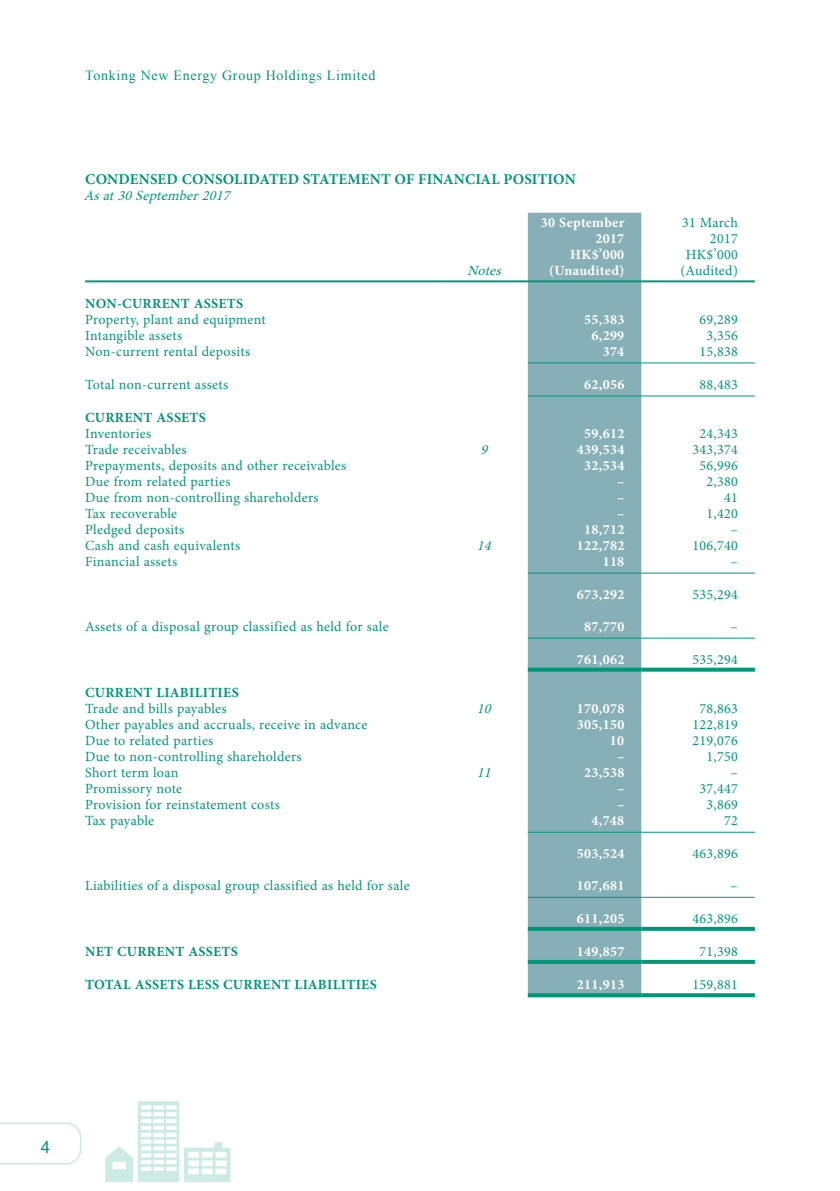
<style>
.page{position:relative;width:840px;height:1191px;background:#fff}
.page>*{position:absolute;margin:0;border:0;box-sizing:border-box;transform-origin:0 0}
.t1{font:700 17px "M Hei HK";color:#009778}
.t2{font:700 15px "Minion Pro";letter-spacing:.01em;color:#009778}
.t3{font:14px/16px "Minion Pro";letter-spacing:.025em;color:#009778;text-align:right}
.t4{font:700 14px/16px "Minion Pro";letter-spacing:.02em;color:#fff;text-align:right}
.t5{font:700 14px "Minion Pro";letter-spacing:.02em;color:#009778}
.t6{font:14px "Times New Roman";letter-spacing:.05em;color:#009778}
.t7{font:italic 14px "Minion Pro";color:#009778}
</style>
<div class="page">
<svg style="left:105px;top:1101px;width:125px;height:81px"></svg>
<svg style="left:0;top:1122px;width:81px;height:42px"></svg>
<div style="left:527px;top:213px;width:114px;height:780px;background:#87afb7"></div>
<hr style="left:85px;top:280px;width:357px;height:2px;background:#009778">
<hr style="left:442px;top:280px;width:85px;height:2px;background:#009778">
<hr style="left:527px;top:280px;width:114px;height:2px;background:#009778">
<hr style="left:641px;top:280px;width:113px;height:2px;background:#009778">
<hr style="left:527px;top:362px;width:114px;height:1px;background:#009778">
<hr style="left:641px;top:362px;width:113px;height:1px;background:#009778">
<hr style="left:527px;top:395px;width:114px;height:1px;background:#009778">
<hr style="left:641px;top:395px;width:113px;height:1px;background:#009778">
<hr style="left:527px;top:572px;width:114px;height:1px;background:#009778">
<hr style="left:641px;top:572px;width:113px;height:1px;background:#009778">
<hr style="left:527px;top:637px;width:114px;height:1px;background:#009778">
<hr style="left:641px;top:637px;width:113px;height:1px;background:#009778">
<svg style="left:527px;top:667px;width:114px;height:4px"></svg>
<svg style="left:641px;top:667px;width:113px;height:4px"></svg>
<hr style="left:527px;top:831px;width:114px;height:1px;background:#009778">
<hr style="left:641px;top:831px;width:113px;height:1px;background:#009778">
<hr style="left:527px;top:896px;width:114px;height:1px;background:#009778">
<hr style="left:641px;top:896px;width:113px;height:1px;background:#009778">
<svg style="left:527px;top:927px;width:114px;height:4px"></svg>
<svg style="left:641px;top:927px;width:113px;height:4px"></svg>
<svg style="left:527px;top:960px;width:114px;height:4px"></svg>
<svg style="left:641px;top:960px;width:113px;height:4px"></svg>
<svg style="left:527px;top:993px;width:114px;height:4px"></svg>
<svg style="left:641px;top:993px;width:113px;height:4px"></svg>
<p class="t6" style="left:85px;top:66px;width:292px">Tonking New Energy Group Holdings Limited</p>
<p class="t2" style="left:85px;top:168px;width:492px">CONDENSED CONSOLIDATED STATEMENT OF FINANCIAL POSITION</p>
<p class="t7" style="left:84px;top:186px;width:152px">Asat30September2017</p>
<p class="t4" style="left:540px;top:214px;width:85px">30 September<br>2017</p>
<p class="t3" style="left:681px;top:214px;width:57px">31 March<br>2017</p>
<p class="t4" style="left:570px;top:246px;width:56px">HK$’000</p>
<p class="t3" style="left:685px;top:246px;width:54px">HK$’000</p>
<p class="t7" style="left:466px;top:261px;width:40px">Notes</p>
<p class="t4" style="left:549px;top:262px;width:77px">(Unaudited)</p>
<p class="t3" style="left:680px;top:262px;width:59px">(Audited)</p>
<p class="t5" style="left:85px;top:294px;width:159px">NON-CURRENT ASSETS</p>
<p class="t3" style="left:85px;top:311px;width:182px">Property, plant and equipment</p>
<p class="t4" style="left:584px;top:311px;width:42px">55,383</p>
<p class="t3" style="left:699px;top:311px;width:40px">69,289</p>
<p class="t3" style="left:85px;top:327px;width:99px">Intangible assets</p>
<p class="t4" style="left:591px;top:327px;width:34px">6,299</p>
<p class="t3" style="left:706px;top:327px;width:33px">3,356</p>
<p class="t3" style="left:85px;top:343px;width:166px">Non-current rental deposits</p>
<p class="t4" style="left:602px;top:343px;width:23px">374</p>
<p class="t3" style="left:699px;top:343px;width:40px">15,838</p>
<p class="t3" style="left:85px;top:376px;width:145px">Total non-current assets</p>
<p class="t4" style="left:584px;top:376px;width:42px">62,056</p>
<p class="t3" style="left:699px;top:376px;width:40px">88,483</p>
<p class="t5" style="left:85px;top:408px;width:122px">CURRENT ASSETS</p>
<p class="t3" style="left:85px;top:425px;width:68px">Inventories</p>
<p class="t4" style="left:584px;top:425px;width:42px">59,612</p>
<p class="t3" style="left:699px;top:425px;width:40px">24,343</p>
<p class="t3" style="left:85px;top:441px;width:103px">Trade receivables</p>
<p class="t7" style="left:480px;top:440px;width:13px">9</p>
<p class="t4" style="left:576px;top:441px;width:49px">439,534</p>
<p class="t3" style="left:692px;top:441px;width:47px">343,374</p>
<p class="t3" style="left:85px;top:457px;width:262px">Prepayments, deposits and other receivables</p>
<p class="t4" style="left:584px;top:457px;width:42px">32,534</p>
<p class="t3" style="left:699px;top:457px;width:40px">56,996</p>
<p class="t3" style="left:85px;top:473px;width:147px">Due from related parties</p>
<p class="t4" style="left:616px;top:473px;width:9px">–</p>
<p class="t3" style="left:706px;top:473px;width:33px">2,380</p>
<p class="t3" style="left:85px;top:489px;width:235px">Due from non-controlling shareholders</p>
<p class="t4" style="left:616px;top:489px;width:9px">–</p>
<p class="t3" style="left:723px;top:489px;width:15px">41</p>
<p class="t3" style="left:85px;top:506px;width:93px">Tax recoverable</p>
<p class="t4" style="left:616px;top:505px;width:9px">–</p>
<p class="t3" style="left:706px;top:506px;width:33px">1,420</p>
<p class="t3" style="left:85px;top:522px;width:100px">Pledged deposits</p>
<p class="t4" style="left:584px;top:521px;width:42px">18,712</p>
<p class="t3" style="left:730px;top:522px;width:9px">–</p>
<p class="t3" style="left:85px;top:538px;width:156px">Cash and cash equivalents</p>
<p class="t7" style="left:476px;top:536px;width:20px">14</p>
<p class="t4" style="left:576px;top:537px;width:49px">122,782</p>
<p class="t3" style="left:692px;top:537px;width:47px">106,740</p>
<p class="t3" style="left:85px;top:553px;width:93px">Financial assets</p>
<p class="t4" style="left:602px;top:553px;width:23px">118</p>
<p class="t3" style="left:730px;top:553px;width:9px">–</p>
<p class="t4" style="left:576px;top:586px;width:49px">673,292</p>
<p class="t3" style="left:692px;top:587px;width:47px">535,294</p>
<p class="t3" style="left:85px;top:619px;width:305px">Assets of a disposal group classified as held for sale</p>
<p class="t4" style="left:584px;top:618px;width:42px">87,770</p>
<p class="t3" style="left:730px;top:619px;width:9px">–</p>
<p class="t4" style="left:576px;top:651px;width:49px">761,062</p>
<p class="t3" style="left:692px;top:652px;width:47px">535,294</p>
<p class="t5" style="left:85px;top:683px;width:155px">CURRENT LIABILITIES</p>
<p class="t3" style="left:85px;top:701px;width:143px">Trade and bills payables</p>
<p class="t7" style="left:476px;top:699px;width:20px">10</p>
<p class="t4" style="left:576px;top:700px;width:49px">170,078</p>
<p class="t3" style="left:699px;top:701px;width:40px">78,863</p>
<p class="t3" style="left:85px;top:717px;width:284px">Other payables and accruals, receive in advance</p>
<p class="t4" style="left:576px;top:716px;width:49px">305,150</p>
<p class="t3" style="left:692px;top:717px;width:47px">122,819</p>
<p class="t3" style="left:85px;top:733px;width:130px">Due to related parties</p>
<p class="t4" style="left:609px;top:732px;width:16px">10</p>
<p class="t3" style="left:692px;top:733px;width:47px">219,076</p>
<p class="t3" style="left:85px;top:749px;width:218px">Due to non-controlling shareholders</p>
<p class="t4" style="left:616px;top:748px;width:9px">–</p>
<p class="t3" style="left:706px;top:749px;width:33px">1,750</p>
<p class="t3" style="left:85px;top:765px;width:95px">Short term loan</p>
<p class="t7" style="left:476px;top:763px;width:20px">11</p>
<p class="t4" style="left:584px;top:764px;width:42px">23,538</p>
<p class="t3" style="left:730px;top:765px;width:9px">–</p>
<p class="t3" style="left:85px;top:781px;width:98px">Promissory note</p>
<p class="t4" style="left:616px;top:780px;width:9px">–</p>
<p class="t3" style="left:699px;top:781px;width:40px">37,447</p>
<p class="t3" style="left:85px;top:797px;width:196px">Provision for reinstatement costs</p>
<p class="t4" style="left:616px;top:796px;width:9px">–</p>
<p class="t3" style="left:706px;top:797px;width:33px">3,869</p>
<p class="t3" style="left:85px;top:813px;width:71px">Tax payable</p>
<p class="t4" style="left:591px;top:812px;width:34px">4,748</p>
<p class="t3" style="left:723px;top:813px;width:15px">72</p>
<p class="t4" style="left:576px;top:845px;width:49px">503,524</p>
<p class="t3" style="left:692px;top:846px;width:47px">463,896</p>
<p class="t3" style="left:85px;top:878px;width:326px">Liabilities of a disposal group classified as held for sale</p>
<p class="t4" style="left:576px;top:877px;width:49px">107,681</p>
<p class="t3" style="left:730px;top:878px;width:9px">–</p>
<p class="t4" style="left:576px;top:910px;width:49px">611,205</p>
<p class="t3" style="left:692px;top:911px;width:47px">463,896</p>
<p class="t5" style="left:85px;top:942px;width:154px">NET CURRENT ASSETS</p>
<p class="t4" style="left:576px;top:943px;width:49px">149,857</p>
<p class="t3" style="left:699px;top:944px;width:40px">71,398</p>
<p class="t5" style="left:85px;top:975px;width:293px">TOTAL ASSETS LESS CURRENT LIABILITIES</p>
<p class="t4" style="left:576px;top:976px;width:49px">211,913</p>
<p class="t3" style="left:692px;top:977px;width:47px">159,881</p>
<p class="t1" style="left:41px;top:1134px;width:11px">4</p>
</div>
